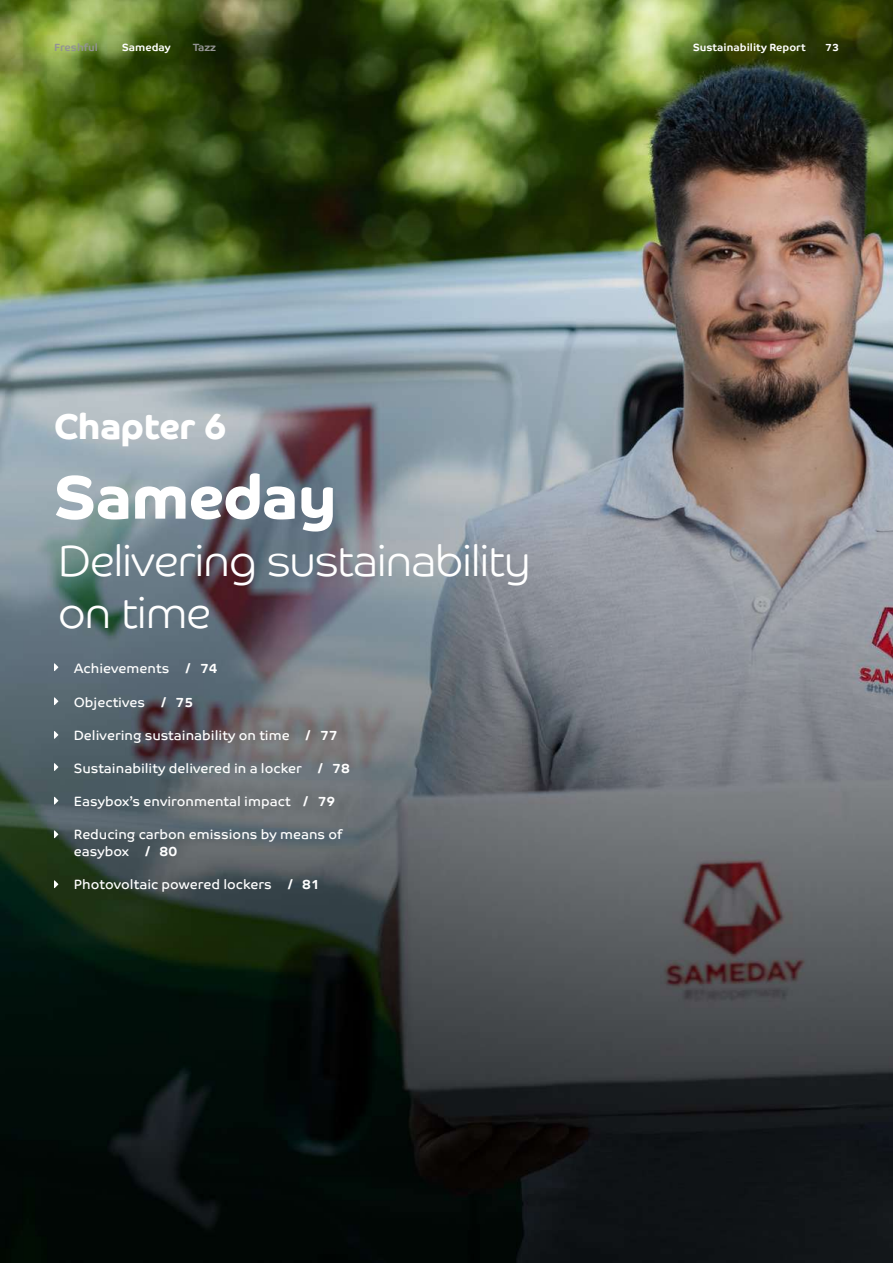
<style>
.page{position:relative;width:893px;height:1263px;background:#fff}
.page>*{position:absolute;margin:0;border:0;box-sizing:border-box;transform-origin:0 0}
.t1{font:700 61.5px "Co Headline";color:#fff}
.t2{font:300 43.5px/52.2px "Co Headline";color:#fff}
.t3{font:700 36px "Co Headline";color:#fff}
.t4{font:13.5px/16.2px "Co Text";color:#fff}
.t5{font:700 10.5px "Co Text";color:#fff}
.t6{font:700 10.5px "Co Text";color:#939393}
.s1{font-weight:700}
</style>
<div class="page">
<img style="left:0;top:0;width:893px;height:1263px">
<svg style="left:54px;top:663px;width:4px;height:8px"></svg>
<svg style="left:54px;top:697px;width:4px;height:8px"></svg>
<svg style="left:54px;top:731px;width:4px;height:8px"></svg>
<svg style="left:54px;top:763px;width:4px;height:8px"></svg>
<svg style="left:54px;top:797px;width:4px;height:7px"></svg>
<svg style="left:54px;top:830px;width:4px;height:8px"></svg>
<svg style="left:54px;top:880px;width:4px;height:8px"></svg>
<p class="t6" style="left:54px;top:42px;width:45px">Freshful</p>
<p class="t5" style="left:122px;top:42px;width:50px">Sameday</p>
<p class="t6" style="left:193px;top:42px;width:25px">Tazz</p>
<p class="t5" style="left:693px;top:41px;width:114px">Sustainability Report</p>
<p class="t5" style="left:825px;top:41px;width:15px">73</p>
<h3 class="t3" style="left:54px;top:405px;width:174px">Chapter 6</h3>
<h1 class="t1" style="left:54px;top:461px;width:284px">Sameday</h1>
<h2 class="t2" style="left:58px;top:535px;width:473px">Delivering sustainability on time</h2>
<p class="t4" style="left:74px;top:660px;width:145px">Achievements <span class="s1">/ 74</span></p>
<p class="t4" style="left:74px;top:694px;width:121px">Objectives <span class="s1">/ 75</span></p>
<p class="t4" style="left:74px;top:727px;width:265px">Delivering sustainability on time <span class="s1">/ 77</span></p>
<p class="t4" style="left:74px;top:760px;width:278px">Sustainability delivered in a locker <span class="s1">/ 78</span></p>
<p class="t4" style="left:74px;top:793px;width:263px">Easybox’s environmental impact <span class="s1">/ 79</span></p>
<p class="t4" style="left:74px;top:827px;width:270px">Reducing carbon emissions by means of easybox <span class="s1">/ 80</span></p>
<p class="t4" style="left:74px;top:876px;width:248px">Photovoltaic powered lockers <span class="s1">/ 81</span></p>
</div>
